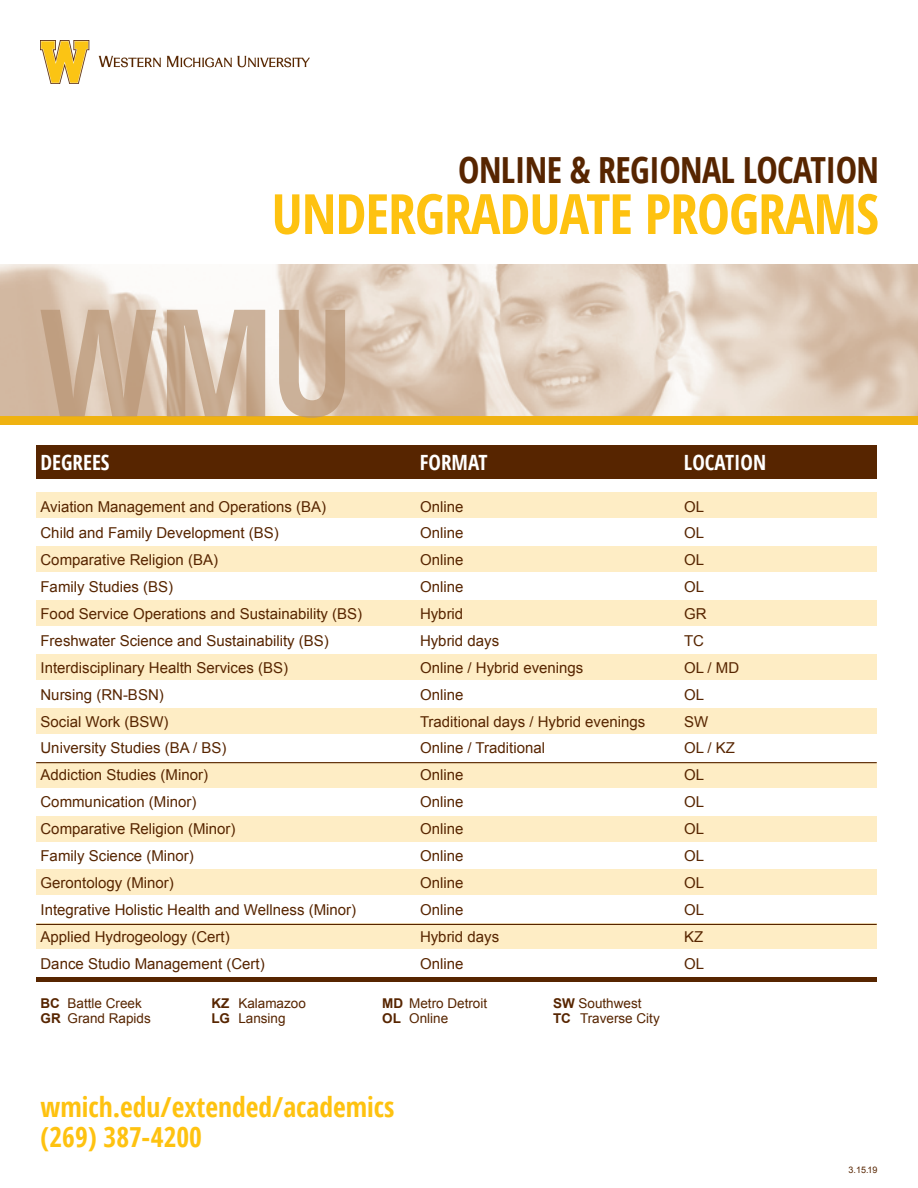
<style>
.page{position:relative;width:918px;height:1188px;background:#fff}
.page>*{position:absolute;margin:0;border:0;box-sizing:border-box;transform-origin:0 0}
.t1{font:700 condensed 55.5px "Open Sans";letter-spacing:-.02em;color:#fec210}
.t2{font:700 condensed 36px "Open Sans";letter-spacing:-.02em;color:#572500}
.t3{font:700 condensed 27.6px "Open Sans";color:#fec210}
.t4{font:700 condensed 21px "Open Sans";color:#fff}
.t5{font:15px "Arial";color:#572500}
.t6{font:13.5px "Arial";color:#572500}
.t7{font:9px "Arial";color:#572500}
.s1{font-weight:700}
</style>
<div class="page">
<div style="left:36px;top:445px;width:841px;height:34px;background:#572500"></div>
<div style="left:36px;top:492px;width:841px;height:26px;background:#feedc5"></div>
<div style="left:36px;top:546px;width:841px;height:25px;background:#feedc5"></div>
<div style="left:36px;top:600px;width:841px;height:25px;background:#feedc5"></div>
<div style="left:36px;top:654px;width:841px;height:25px;background:#feedc5"></div>
<div style="left:36px;top:708px;width:841px;height:25px;background:#feedc5"></div>
<div style="left:36px;top:762px;width:841px;height:25px;background:#feedc5"></div>
<div style="left:36px;top:816px;width:841px;height:25px;background:#feedc5"></div>
<div style="left:36px;top:870px;width:841px;height:25px;background:#feedc5"></div>
<div style="left:36px;top:924px;width:841px;height:25px;background:#feedc5"></div>
<img style="left:0;top:264px;width:918px;height:152px">
<hr style="left:36px;top:978px;width:841px;height:4px;background:#572500">
<img style="left:40px;top:40px;width:269px;height:43px">
<hr style="left:36px;top:924px;width:841px;height:1px;background:#572500">
<hr style="left:36px;top:762px;width:841px;height:1px;background:#572500">
<div style="left:0;top:416px;width:918px;height:8px;background:#efb211"></div>
<svg style="left:41px;top:310px;width:304px;height:108px;background:#d1b8a0"></svg>
<p class="t2" style="left:458px;top:145px;width:422px">ONLINE &amp; REGIONAL LOCATION</p>
<p class="t1" style="left:272px;top:175px;width:609px">UNDERGRADUATE PROGRAMS</p>
<p class="t4" style="left:40px;top:447px;width:71px">DEGREES</p>
<p class="t4" style="left:420px;top:447px;width:69px">FORMAT</p>
<p class="t4" style="left:684px;top:447px;width:84px">LOCATION</p>
<p class="t5" style="left:40px;top:496px;width:287px">Aviation Management and Operations (BA)</p>
<p class="t5" style="left:420px;top:496px;width:45px">Online</p>
<p class="t5" style="left:684px;top:496px;width:22px">OL</p>
<p class="t5" style="left:40px;top:523px;width:240px">Child and Family Development (BS)</p>
<p class="t5" style="left:420px;top:523px;width:45px">Online</p>
<p class="t5" style="left:684px;top:523px;width:22px">OL</p>
<p class="t5" style="left:40px;top:550px;width:179px">Comparative Religion (BA)</p>
<p class="t5" style="left:420px;top:550px;width:45px">Online</p>
<p class="t5" style="left:684px;top:550px;width:22px">OL</p>
<p class="t5" style="left:40px;top:577px;width:134px">Family Studies (BS)</p>
<p class="t5" style="left:420px;top:577px;width:45px">Online</p>
<p class="t5" style="left:684px;top:577px;width:22px">OL</p>
<p class="t5" style="left:40px;top:604px;width:323px">Food Service Operations and Sustainability (BS)</p>
<p class="t5" style="left:420px;top:604px;width:45px">Hybrid</p>
<p class="t5" style="left:684px;top:604px;width:24px">GR</p>
<p class="t5" style="left:40px;top:631px;width:290px">Freshwater Science and Sustainability (BS)</p>
<p class="t5" style="left:420px;top:631px;width:81px">Hybrid days</p>
<p class="t5" style="left:684px;top:631px;width:21px">TC</p>
<p class="t5" style="left:40px;top:658px;width:249px">Interdisciplinary Health Services (BS)</p>
<p class="t5" style="left:420px;top:658px;width:165px">Online / Hybrid evenings</p>
<p class="t5" style="left:684px;top:658px;width:57px">OL / MD</p>
<p class="t5" style="left:40px;top:685px;width:125px">Nursing (RN-BSN)</p>
<p class="t5" style="left:420px;top:685px;width:45px">Online</p>
<p class="t5" style="left:684px;top:685px;width:22px">OL</p>
<p class="t5" style="left:40px;top:711px;width:130px">Social Work (BSW)</p>
<p class="t5" style="left:420px;top:711px;width:227px">Traditional days / Hybrid evenings</p>
<p class="t5" style="left:684px;top:711px;width:26px">SW</p>
<p class="t5" style="left:40px;top:738px;width:187px">University Studies (BA / BS)</p>
<p class="t5" style="left:420px;top:738px;width:127px">Online / Traditional</p>
<p class="t5" style="left:684px;top:738px;width:53px">OL / KZ</p>
<p class="t5" style="left:40px;top:765px;width:169px">Addiction Studies (Minor)</p>
<p class="t5" style="left:420px;top:765px;width:45px">Online</p>
<p class="t5" style="left:684px;top:765px;width:22px">OL</p>
<p class="t5" style="left:40px;top:792px;width:157px">Communication (Minor)</p>
<p class="t5" style="left:420px;top:792px;width:45px">Online</p>
<p class="t5" style="left:684px;top:792px;width:22px">OL</p>
<p class="t5" style="left:40px;top:819px;width:197px">Comparative Religion (Minor)</p>
<p class="t5" style="left:420px;top:819px;width:45px">Online</p>
<p class="t5" style="left:684px;top:819px;width:22px">OL</p>
<p class="t5" style="left:40px;top:846px;width:155px">Family Science (Minor)</p>
<p class="t5" style="left:420px;top:846px;width:45px">Online</p>
<p class="t5" style="left:684px;top:846px;width:22px">OL</p>
<p class="t5" style="left:40px;top:873px;width:135px">Gerontology (Minor)</p>
<p class="t5" style="left:420px;top:873px;width:45px">Online</p>
<p class="t5" style="left:684px;top:873px;width:22px">OL</p>
<p class="t5" style="left:40px;top:900px;width:317px">Integrative Holistic Health and Wellness (Minor)</p>
<p class="t5" style="left:420px;top:900px;width:45px">Online</p>
<p class="t5" style="left:684px;top:900px;width:22px">OL</p>
<p class="t5" style="left:40px;top:927px;width:191px">Applied Hydrogeology (Cert)</p>
<p class="t5" style="left:420px;top:927px;width:81px">Hybrid days</p>
<p class="t5" style="left:684px;top:927px;width:21px">KZ</p>
<p class="t5" style="left:40px;top:953px;width:226px">Dance Studio Management (Cert)</p>
<p class="t5" style="left:420px;top:953px;width:45px">Online</p>
<p class="t5" style="left:684px;top:953px;width:22px">OL</p>
<p class="t6" style="left:40px;top:994px;width:103px"><span class="s1">BC</span> Battle Creek</p>
<p class="t6" style="left:40px;top:1009px;width:112px"><span class="s1">GR</span> Grand Rapids</p>
<p class="t6" style="left:553px;top:994px;width:90px"><span class="s1">SW</span> Southwest</p>
<p class="t6" style="left:553px;top:1009px;width:108px"><span class="s1">TC</span> Traverse City</p>
<p class="t6" style="left:211px;top:994px;width:96px"><span class="s1">KZ</span> Kalamazoo</p>
<p class="t6" style="left:211px;top:1009px;width:76px"><span class="s1">LG</span> Lansing</p>
<p class="t6" style="left:382px;top:994px;width:107px"><span class="s1">MD</span> Metro Detroit</p>
<p class="t6" style="left:382px;top:1009px;width:68px"><span class="s1">OL</span> Online</p>
<p class="t3" style="left:40px;top:1087px;width:356px">wmich.edu/extended/academics</p>
<p class="t3" style="left:40px;top:1118px;width:163px">(269) 387-4200</p>
<p class="t7" style="left:849px;top:1164px;width:30px">3.15.19</p>
</div>
